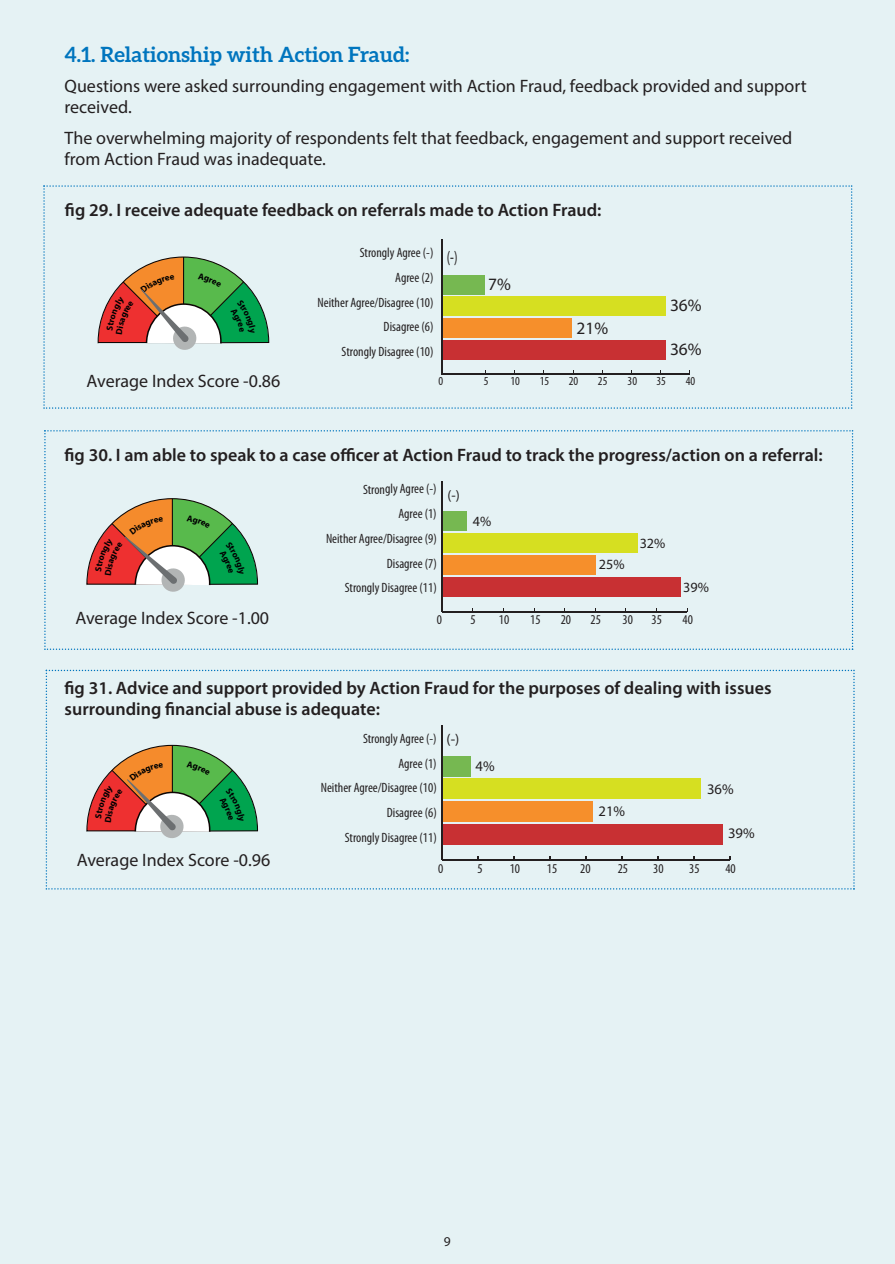
<style>
.page{position:relative;width:895px;height:1264px;background:#fff}
.page>*{position:absolute;margin:0;border:0;box-sizing:border-box;transform-origin:0 0}
.t1{font:700 21px "Aleo";color:#0075be}
.t2{font:18px/21.6px "Myriad Pro";color:#231f20}
.t3{font:600 18px/21.6px "Myriad Pro";color:#231f20}
.t4{font:17.4px "Myriad Pro";color:#231f20}
.t5{font:17.4px "Myriad Pro";color:#231f20;scale:.71 1}
.t6{font:14.55px "Myriad Pro";color:#231f20}
.t7{font:14.1px "Myriad Pro";color:#231f20}
.t8{font:condensed 13.5px/24.8px "Myriad Pro";color:#231f20;text-align:right}
.t9{font:13.5px "Myriad Pro";color:#231f20}
.t10{font:condensed 12.3px "Myriad Pro";color:#231f20}
</style>
<div class="page">
<div style="left:0;top:0;width:894px;height:1264px;background:#e5f2f4"></div>
<svg style="left:43px;top:185px;width:809px;height:224px"></svg>
<svg style="left:44px;top:430px;width:809px;height:220px"></svg>
<svg style="left:46px;top:670px;width:808px;height:219px"></svg>
<h1 class="t1" style="left:65px;top:46px;width:346px">4.1. Relationship with Action Fraud:</h1>
<h2 class="t2" style="left:65px;top:76px;width:743px">Questions were asked surrounding engagement with Action Fraud, feedback provided and support received.</h2>
<h2 class="t2" style="left:65px;top:128px;width:729px">The overwhelming majority of respondents felt that feedback, engagement and support received from Action Fraud was inadequate.</h2>
<h2 class="t3" style="left:65px;top:200px;width:538px">fig 29. I receive adequate feedback on referrals made to Action Fraud:</h2>
<h2 class="t2" style="left:87px;top:371px;width:195px">Average Index Score -0.86</h2>
<p class="t8" style="left:317px;top:241px;width:117px">Strongly Agree (-)<br>Agree (2)<br>Neither Agree/Disagree (10)<br>Disagree (6)<br>Strongly Disagree (10)</p>
<p class="t5" style="left:446px;top:250px;width:17px">(-)</p>
<p class="t4" style="left:488px;top:277px;width:24px">7%</p>
<p class="t4" style="left:576px;top:321px;width:33px">21%</p>
<p class="t4" style="left:670px;top:298px;width:33px">36%</p>
<p class="t4" style="left:670px;top:343px;width:33px">36%</p>
<p class="t10" style="left:438px;top:376px;width:6px">0</p>
<p class="t10" style="left:483px;top:376px;width:6px">5</p>
<p class="t10" style="left:510px;top:376px;width:11px">10</p>
<p class="t10" style="left:539px;top:376px;width:11px">15</p>
<p class="t10" style="left:568px;top:376px;width:11px">20</p>
<p class="t10" style="left:597px;top:376px;width:11px">25</p>
<p class="t10" style="left:627px;top:376px;width:11px">30</p>
<p class="t10" style="left:656px;top:376px;width:11px">35</p>
<p class="t10" style="left:685px;top:376px;width:11px">40</p>
<h2 class="t3" style="left:65px;top:445px;width:759px">fig 30. I am able to speak to a case officer at Action Fraud to track the progress/action on a referral:</h2>
<h2 class="t2" style="left:75px;top:609px;width:195px">Average Index Score -1.00</h2>
<p class="t8" style="left:326px;top:478px;width:112px">Strongly Agree (-)<br>Agree (1)<br>Neither Agree/Disagree (9)<br>Disagree (7)<br>Strongly Disagree (11)</p>
<p class="t7" style="left:447px;top:489px;width:14px">(-)</p>
<p class="t7" style="left:472px;top:516px;width:20px">4%</p>
<p class="t7" style="left:598px;top:559px;width:27px">25%</p>
<p class="t7" style="left:639px;top:538px;width:27px">32%</p>
<p class="t7" style="left:683px;top:582px;width:27px">39%</p>
<p class="t8" style="left:436px;top:608px;width:7px">0</p>
<p class="t8" style="left:470px;top:608px;width:7px">5</p>
<p class="t8" style="left:499px;top:608px;width:12px">10</p>
<p class="t8" style="left:530px;top:608px;width:12px">15</p>
<p class="t8" style="left:560px;top:608px;width:12px">20</p>
<p class="t8" style="left:590px;top:608px;width:12px">25</p>
<p class="t8" style="left:622px;top:608px;width:12px">30</p>
<p class="t8" style="left:651px;top:608px;width:12px">35</p>
<p class="t8" style="left:682px;top:608px;width:12px">40</p>
<h2 class="t3" style="left:65px;top:678px;width:708px">fig 31. Advice and support provided by Action Fraud for the purposes of dealing with issues surrounding financial abuse is adequate:</h2>
<h2 class="t2" style="left:77px;top:850px;width:195px">Average Index Score -0.96</h2>
<p class="t8" style="left:321px;top:727px;width:117px">Strongly Agree (-)<br>Agree (1)<br>Neither Agree/Disagree (10)<br>Disagree (6)<br>Strongly Disagree (11)</p>
<p class="t6" style="left:446px;top:734px;width:14px">(-)</p>
<p class="t6" style="left:475px;top:760px;width:21px">4%</p>
<p class="t6" style="left:598px;top:806px;width:28px">21%</p>
<p class="t6" style="left:707px;top:783px;width:28px">36%</p>
<p class="t6" style="left:728px;top:827px;width:28px">39%</p>
<p class="t8" style="left:438px;top:857px;width:7px">0</p>
<p class="t8" style="left:477px;top:857px;width:7px">5</p>
<p class="t8" style="left:509px;top:857px;width:12px">10</p>
<p class="t8" style="left:547px;top:857px;width:12px">15</p>
<p class="t8" style="left:580px;top:857px;width:12px">20</p>
<p class="t8" style="left:617px;top:857px;width:12px">25</p>
<p class="t8" style="left:653px;top:857px;width:12px">30</p>
<p class="t8" style="left:689px;top:857px;width:12px">35</p>
<p class="t8" style="left:725px;top:857px;width:12px">40</p>
<p class="t9" style="left:443px;top:1236px;width:8px">9</p>
</div>
